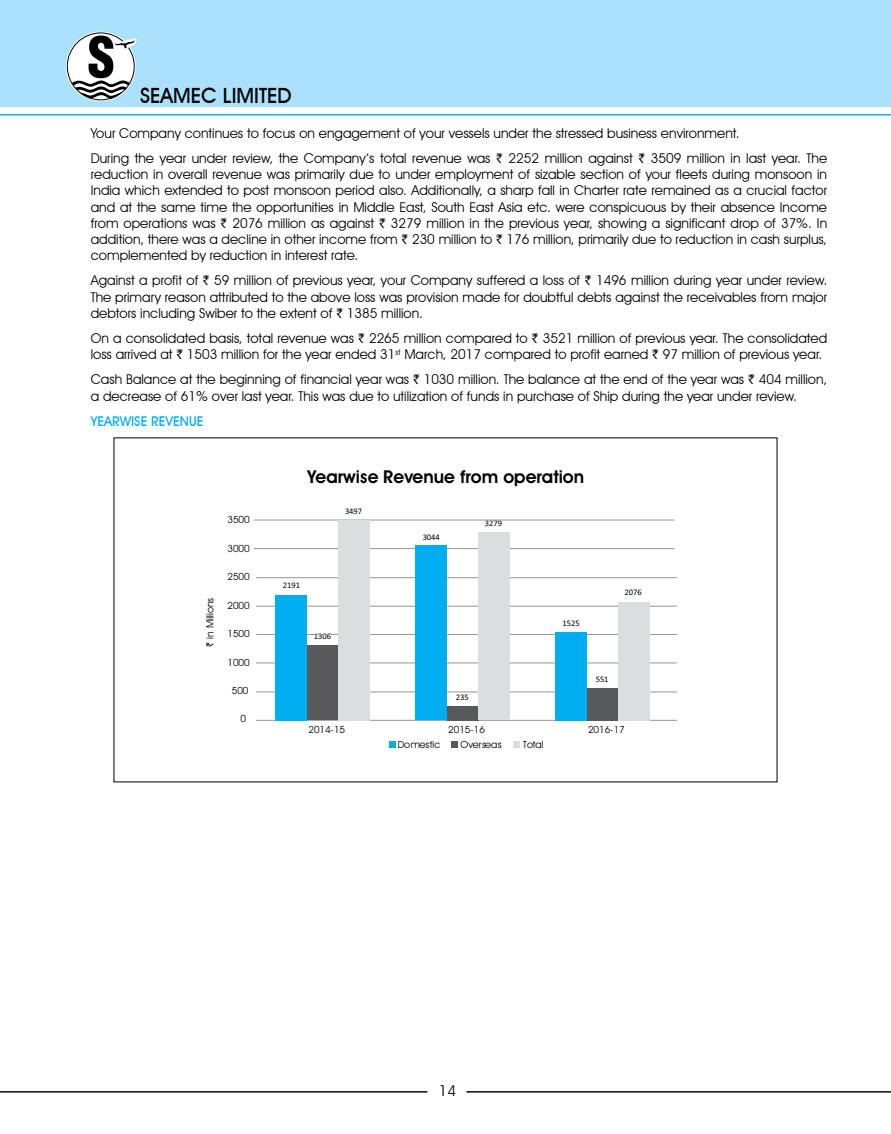
<style>
.page{position:relative;width:891px;height:1134px;background:#fff}
.page>*{position:absolute;margin:0;border:0;box-sizing:border-box;transform-origin:0 0}
.t1{font:500 21px "Avant Garde IT Cby BT";color:#000}
.t2{font:600 17.85px "Avant Garde IT Cby BT";color:#000}
.t3{font:15px "Avant Garde IT Cby BT";color:#000}
.t4{font:13.5px/16.2px "Avant Garde IT Cby BT";color:#000}
.t5{font:500 13.5px "Avant Garde IT Cby BT";color:#00aeef}
.t6{font:9.9px "Avant Garde IT Cby BT";letter-spacing:-.005em;color:#000}
.t7{font:8.55px "Calibri";letter-spacing:-.005em;color:#000}
.s1{font-family:"Rupee"}
</style>
<div class="page">
<div style="left:0;top:0;width:891px;height:106px;background:#abe1fa"></div>
<hr style="left:0;top:114px;width:891px;height:1px;background:#00aeef">
<hr style="left:0;top:1091px;width:891px;height:1px;background:#000">
<div style="left:427px;top:1077px;width:39px;height:31px;background:#fff"></div>
<svg style="left:72px;top:35px;width:65px;height:64px;background:#a5adb0"></svg>
<svg style="left:389px;top:742px;width:6px;height:6px"></svg>
<svg style="left:451px;top:742px;width:6px;height:6px"></svg>
<svg style="left:513px;top:742px;width:6px;height:6px"></svg>
<hr style="left:254px;top:520px;width:420px;height:1px;background:#939598">
<hr style="left:254px;top:548px;width:420px;height:1px;background:#939598">
<hr style="left:256px;top:577px;width:421px;height:1px;background:#939598">
<hr style="left:256px;top:606px;width:421px;height:1px;background:#939598">
<hr style="left:256px;top:634px;width:421px;height:1px;background:#939598">
<hr style="left:256px;top:663px;width:421px;height:1px;background:#939598">
<hr style="left:256px;top:692px;width:421px;height:1px;background:#939598">
<hr style="left:256px;top:720px;width:421px;height:1px;background:#939598">
<div style="left:276px;top:595px;width:31px;height:125px;background:#00aeef"></div>
<div style="left:307px;top:645px;width:31px;height:75px;background:#58595b"></div>
<div style="left:338px;top:520px;width:32px;height:200px;background:#dcddde"></div>
<div style="left:416px;top:546px;width:31px;height:174px;background:#00aeef"></div>
<div style="left:447px;top:706px;width:31px;height:14px;background:#58595b"></div>
<div style="left:478px;top:532px;width:32px;height:188px;background:#dcddde"></div>
<div style="left:555px;top:632px;width:32px;height:88px;background:#00aeef"></div>
<div style="left:587px;top:688px;width:31px;height:32px;background:#58595b"></div>
<div style="left:618px;top:602px;width:32px;height:118px;background:#dcddde"></div>
<h1 class="t1" style="left:140px;top:83px;width:153px">SEAMEC LIMITED</h1>
<p class="t4" style="left:91px;top:120px;width:738px;line-height:25.2px">Your Company continues to focus on engagement of your vessels under the stressed business environment.<br>During the year under review, the Company’s total revenue was <span class="s1">`</span> 2252 million against <span class="s1">`</span> 3509 million in last year. The</p>
<p class="t4" style="left:91px;top:166px;width:738px;text-align:justify">reduction in overall revenue was primarily due to under employment of sizable section of your fleets during monsoon in India which extended to post monsoon period also. Additionally, a sharp fall in Charter rate remained as a crucial factor and at the same time the opportunities in Middle East, South East Asia etc. were conspicuous by their absence Income from operations was <span class="s1">`</span> 2076 million as against <span class="s1">`</span> 3279 million in the previous year, showing a significant drop of 37%. In addition, there was a decline in other income from <span class="s1">`</span> 230 million to <span class="s1">`</span> 176 million, primarily due to reduction in cash surplus, complemented by reduction in interest rate.</p>
<p class="t4" style="left:91px;top:272px;width:738px;text-align:justify">Against a profit of <span class="s1">`</span> 59 million of previous year, your Company suffered a loss of <span class="s1">`</span> 1496 million during year under review.<br>The primary reason attributed to the above loss was provision made for doubtful debts against the receivables from major debtors including Swiber to the extent of <span class="s1">`</span> 1385 million.</p>
<p class="t4" style="left:91px;top:330px;width:738px">On a consolidated basis, total revenue was <span class="s1">`</span> 2265 million compared to <span class="s1">`</span> 3521 million of previous year. The consolidated loss arrived at <span class="s1">`</span> 1503 million for the year ended 31<sup>st</sup> March, 2017 compared to profit earned <span class="s1">`</span> 97 million of previous year.</p>
<p class="t4" style="left:91px;top:371px;width:738px">Cash Balance at the beginning of financial year was <span class="s1">`</span> 1030 million. The balance at the end of the year was <span class="s1">`</span> 404 million, a decrease of 61% over last year. This was due to utilization of funds in purchase of Ship during the year under review.</p>
<p class="t5" style="left:91px;top:413px;width:112px">YEARWISE REVENUE</p>
<h2 class="t2" style="left:307px;top:466px;width:278px">Yearwise Revenue from operation</h2>
<p class="t6" style="left:204px;top:647px;width:51px;rotate:-90deg"><span class="s1">`</span> in Millions</p>
<p class="t6" style="left:228px;top:514px;width:24px">3500</p>
<p class="t6" style="left:228px;top:542px;width:24px">3000</p>
<p class="t6" style="left:228px;top:571px;width:24px">2500</p>
<p class="t6" style="left:228px;top:599px;width:24px">2000</p>
<p class="t6" style="left:228px;top:628px;width:24px">1500</p>
<p class="t6" style="left:228px;top:656px;width:24px">1000</p>
<p class="t6" style="left:232px;top:684px;width:18px">500</p>
<p class="t6" style="left:241px;top:713px;width:7px">0</p>
<p class="t7" style="left:345px;top:505px;width:19px">3497</p>
<p class="t7" style="left:423px;top:531px;width:19px">3044</p>
<p class="t7" style="left:485px;top:518px;width:19px">3279</p>
<p class="t7" style="left:283px;top:579px;width:19px">2191</p>
<p class="t7" style="left:314px;top:630px;width:19px">1306</p>
<p class="t7" style="left:563px;top:617px;width:19px">1525</p>
<p class="t7" style="left:625px;top:586px;width:19px">2076</p>
<p class="t7" style="left:456px;top:691px;width:14px">235</p>
<p class="t7" style="left:596px;top:673px;width:14px">551</p>
<p class="t6" style="left:308px;top:724px;width:38px">2014-15</p>
<p class="t6" style="left:448px;top:724px;width:38px">2015-16</p>
<p class="t6" style="left:588px;top:724px;width:38px">2016-17</p>
<p class="t6" style="left:398px;top:739px;width:44px">Domestic</p>
<p class="t6" style="left:461px;top:739px;width:43px">Overseas</p>
<p class="t6" style="left:523px;top:739px;width:22px">Total</p>
<p class="t3" style="left:439px;top:1082px;width:18px">14</p>
</div>
